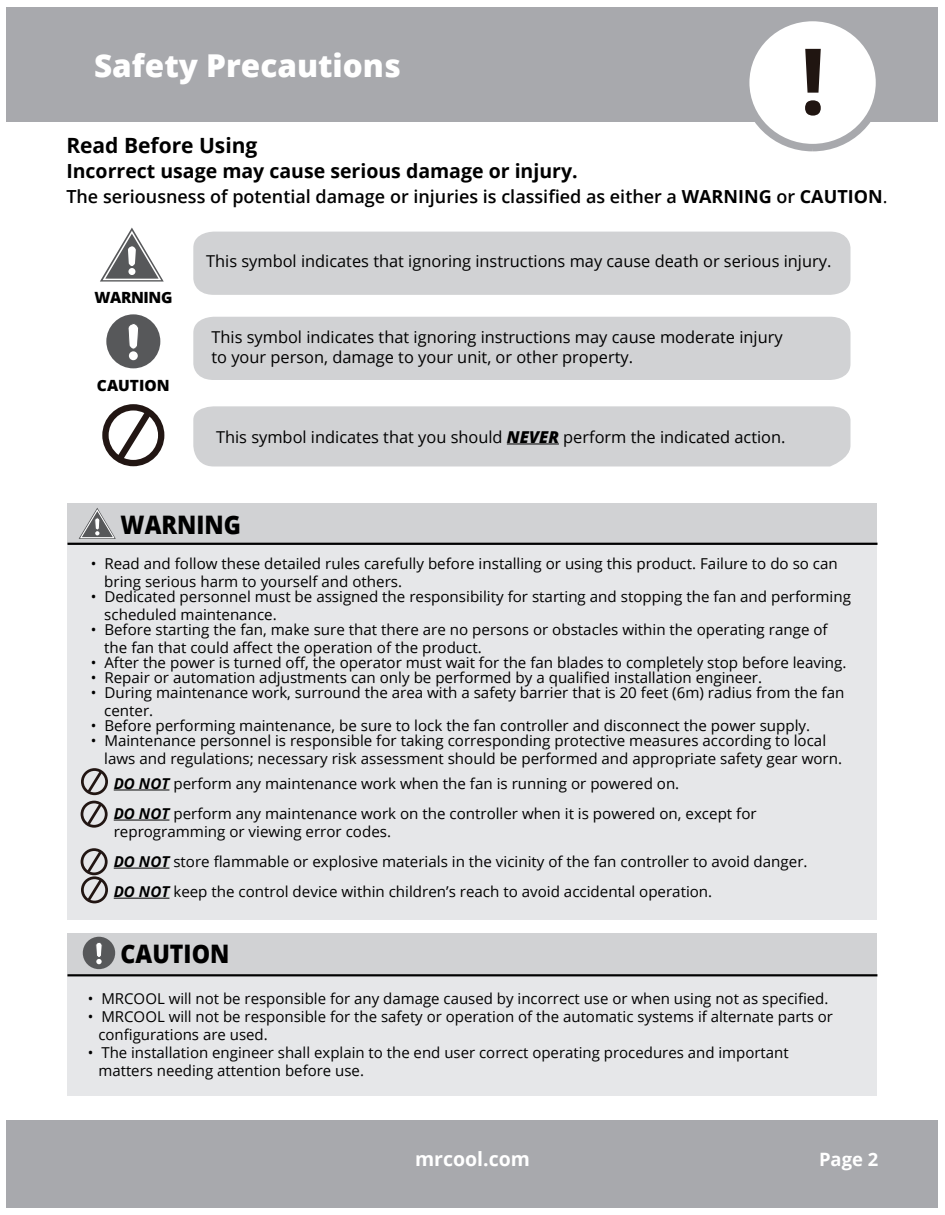
<style>
.page{position:relative;width:945px;height:1215px;background:#fff}
.page>*{position:absolute;margin:0;border:0;box-sizing:border-box;transform-origin:0 0}
.t1{font:700 91.8px "Open Sans";color:#201511}
.t2{font:800 31.5px "Open Sans";color:#fff}
.t3{font:800 25.5px "Open Sans";color:#000;scale:.91 1}
.t4{font:700 21px "Open Sans";color:#000}
.t5{font:700 19.5px "Open Sans";color:#000}
.t6{font:700 19.5px "Open Sans";color:#fff}
.t7{font:700 18.45px "Open Sans";color:#fff}
.t8{font:600 18px "Open Sans";color:#000}
.t9{font:16.35px/19.6px "Open Sans";color:#000}
.t10{font:800 15.45px "Open Sans";letter-spacing:-.01em;color:#000}
.t11{font:15px/18px "Open Sans";color:#000}
.s1{font-weight:700}
.s2{font-weight:400}
.s3{font-weight:800;font-style:italic}
.s4{font-weight:700;font-style:italic}
</style>
<div class="page">
<div style="left:7px;top:1120px;width:931px;height:88px;background:#a8a9ad"></div>
<div style="left:7px;top:7px;width:931px;height:61px;background:#a8a9ad"></div>
<svg style="left:102px;top:404px;width:62px;height:62px"></svg>
<svg style="left:100px;top:228px;width:64px;height:54px"></svg>
<div style="left:106px;top:314px;width:54px;height:54px;background:#57585a;border-radius:50%"></div>
<svg style="left:128px;top:324px;width:11px;height:25px"></svg>
<div style="left:129px;top:351px;width:9px;height:9px;background:#fff;border-radius:50%"></div>
<div style="left:193px;top:232px;width:657px;height:63px;background:#d1d2d4"></div>
<div style="left:193px;top:317px;width:657px;height:63px;background:#d1d2d4"></div>
<div style="left:193px;top:406px;width:657px;height:60px;background:#d1d2d4"></div>
<div style="left:68px;top:533px;width:810px;height:387px;background:#e6e7e9"></div>
<div style="left:68px;top:504px;width:810px;height:40px;background:#d1d2d4"></div>
<hr style="left:68px;top:543px;width:810px;height:2px;background:#000">
<svg style="left:78px;top:508px;width:38px;height:31px"></svg>
<hr style="left:114px;top:790px;width:55px;height:1px;background:#000">
<hr style="left:114px;top:820px;width:55px;height:1px;background:#000">
<hr style="left:114px;top:868px;width:55px;height:1px;background:#000">
<hr style="left:114px;top:898px;width:55px;height:1px;background:#000">
<hr style="left:507px;top:444px;width:52px;height:1px;background:#000">
<div style="left:7px;top:14px;width:931px;height:108px;background:#a8a9ad"></div>
<div style="left:742px;top:14px;width:141px;height:137px;background:#fff;border:8px solid #a8a9ad;border-radius:50%"></div>
<svg style="left:81px;top:768px;width:27px;height:27px"></svg>
<svg style="left:81px;top:801px;width:27px;height:27px"></svg>
<svg style="left:81px;top:848px;width:27px;height:55px"></svg>
<div style="left:67px;top:963px;width:810px;height:132px;background:#e6e7e9"></div>
<div style="left:67px;top:933px;width:810px;height:41px;background:#d1d2d4"></div>
<div style="left:83px;top:937px;width:32px;height:32px;background:#57585a;border-radius:50%"></div>
<svg style="left:96px;top:942px;width:6px;height:22px"></svg>
<hr style="left:67px;top:974px;width:810px;height:2px;background:#000">
<h2 class="t2" style="left:94px;top:42px;width:308px">Safety Precautions</h2>
<h1 class="t1" style="left:800px;top:16px;width:28px">!</h1>
<h3 class="t4" style="left:66px;top:131px;width:193px">Read Before Using</h3>
<h3 class="t5" style="left:66px;top:157px;width:513px">Incorrect usage may cause serious damage or injury.</h3>
<p class="t8" style="left:66px;top:184px;width:823px">The seriousness of potential damage or injuries is classified as either a <span class="s1">WARNING</span> or <span class="s1">CAUTION</span><span class="s2">.</span></p>
<p class="t10" style="left:94px;top:286px;width:80px">WARNING</p>
<p class="t10" style="left:97px;top:373px;width:74px">CAUTION</p>
<p class="t9" style="left:206px;top:251px;width:627px">This symbol indicates that ignoring instructions may cause death or serious injury.</p>
<p class="t9" style="left:211px;top:327px;width:573px">This symbol indicates that ignoring instructions may cause moderate injury to your person, damage to your unit, or other property.</p>
<p class="t9" style="left:216px;top:427px;width:571px">This symbol indicates that you should <span class="s3">NEVER</span> perform the indicated action.</p>
<h3 class="t3" style="left:121px;top:505px;width:134px">WARNING</h3>
<p class="t11" style="left:104px;top:554px;width:735px;text-indent:-13px">• Read and follow these detailed rules carefully before installing or using this product. Failure to do so can bring serious harm to yourself and others.</p>
<p class="t11" style="left:104px;top:587px;width:748px;text-indent:-13px">• Dedicated personnel must be assigned the responsibility for starting and stopping the fan and performing scheduled maintenance.</p>
<p class="t11" style="left:104px;top:620px;width:725px;text-indent:-13px">• Before starting the fan, make sure that there are no persons or obstacles within the operating range of the fan that could affect the operation of the product.</p>
<p class="t11" style="left:91px;top:653px;width:757px">• After the power is turned off, the operator must wait for the fan blades to completely stop before leaving.</p>
<p class="t11" style="left:91px;top:668px;width:673px">• Repair or automation adjustments can only be performed by a qualified installation engineer.</p>
<p class="t11" style="left:104px;top:683px;width:742px;text-indent:-13px">• During maintenance work, surround the area with a safety barrier that is 20 feet (6m) radius from the fan center.</p>
<p class="t11" style="left:91px;top:717px;width:721px">• Before performing maintenance, be sure to lock the fan controller and disconnect the power supply.</p>
<p class="t11" style="left:104px;top:732px;width:739px;text-indent:-13px">• Maintenance personnel is responsible for taking corresponding protective measures according to local laws and regulations; necessary risk assessment should be performed and appropriate safety gear worn.</p>
<p class="t11" style="left:114px;top:768px;width:644px;line-height:30px"><span class="s4">DO NOT</span> perform any maintenance work when the fan is running or powered on.<br><span class="s4">DO NOT</span> perform any maintenance work on the controller when it is powered on, except for</p>
<p class="t11" style="left:114px;top:816px;width:695px;line-height:30px">reprogramming or viewing error codes.<br><span class="s4">DO NOT</span> store flammable or explosive materials in the vicinity of the fan controller to avoid danger.<br><span class="s4">DO NOT</span> keep the control device within children’s reach to avoid accidental operation.</p>
<h3 class="t3" style="left:121px;top:935px;width:121px">CAUTION</h3>
<p class="t11" style="left:88px;top:990px;width:742px">• MRCOOL will not be responsible for any damage caused by incorrect use or when using not as specified.</p>
<p class="t11" style="left:98px;top:1008px;width:736px;text-indent:-10px">• MRCOOL will not be responsible for the safety or operation of the automatic systems if alternate parts or configurations are used.</p>
<p class="t11" style="left:98px;top:1044px;width:692px;text-indent:-10px">• The installation engineer shall explain to the end user correct operating procedures and important matters needing attention before use.</p>
<h3 class="t6" style="left:415px;top:1145px;width:116px">mrcool.com</h3>
<p class="t7" style="left:819px;top:1147px;width:61px">Page 2</p>
</div>
